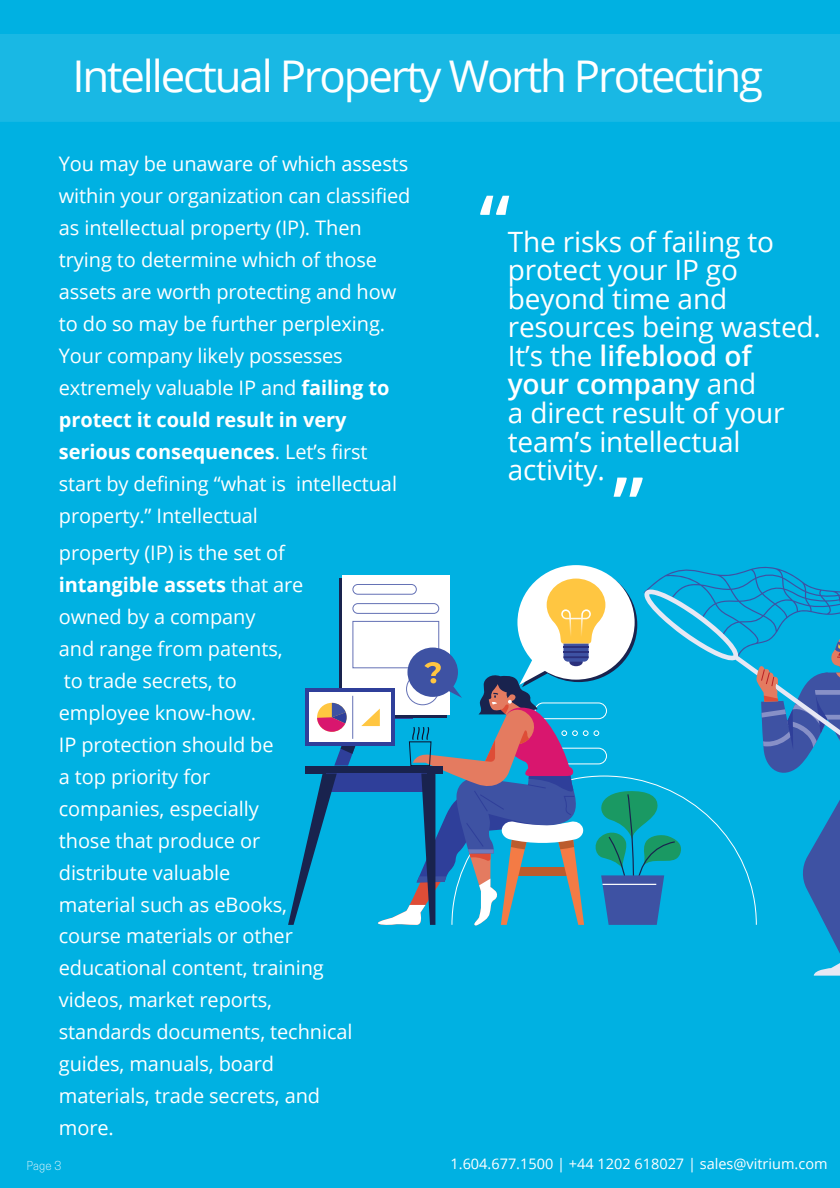
<style>
.page{position:relative;width:840px;height:1188px;background:#00b1e2}
.page>*{position:absolute;margin:0;border:0;box-sizing:border-box;transform-origin:0 0}
.t1{font:600 78.4px "Open Sans";color:#fff}
.t2{font:43.6px "Open Sans";letter-spacing:-.05em;color:#fff}
.t3{font:28px/28.4px "Open Sans";letter-spacing:-.005em;color:#fff}
.t4{font:20px/32px "Open Sans";letter-spacing:-.005em;color:#fff}
.t5{font:14.4px "Open Sans";color:#fff}
.t6{font:300 11.6px "Cooper Hewitt";color:#fff}
.s1{font-weight:700}
.s2{font-weight:600}
</style>
<div class="page">
<div style="left:0;top:34px;width:840px;height:88px;background:#19b8e4"></div>
<svg style="left:288px;top:565px;width:552px;height:411px"></svg>
<h2 class="t2" style="left:73px;top:47px;width:692px">Intellectual Property Worth Protecting</h2>
<p class="t4" style="left:59px;top:147px;width:353px">You may be unaware of which assests within your organization can classified as intellectual property (IP). Then trying to determine which of those assets are worth protecting and how to do so may be further perplexing.<br>Your company likely possesses extremely valuable IP and <span class="s1">failing to protect it could result in very serious consequences</span>. Let’s first start by defining “what is intellectual property.” Intellectual</p>
<p class="t4" style="left:59px;top:536px;width:246px">property (IP) is the set of <span class="s1">intangible assets</span> that are owned by a company<br>and range from patents, to trade secrets, to employee know-how.<br>IP protection should be<br>a top priority for companies, especially those that produce or distribute valuable material such as eBooks,</p>
<h1 class="t1" style="left:479px;top:169px;width:33px">“</h1>
<h3 class="t3" style="left:508px;top:227px;width:315px">The risks of failing to protect your IP go beyond time and resources being wasted.<br>It’s the <span class="s2">lifeblood of<br>your company</span> and<br>a direct result of your team’s intellectual activity.</h3>
<h1 class="t1" style="left:613px;top:451px;width:33px">”</h1>
<p class="t4" style="left:59px;top:919px;width:295px">course materials or other educational content, training videos, market reports, standards documents, technical guides, manuals, board materials, trade secrets, and more.</p>
<p class="t6" style="left:27px;top:1159px;width:36px">Page 3</p>
<p class="t5" style="left:451px;top:1154px;width:379px">1.604.677.1500 | +44 1202 618027 | sales@vitrium.com</p>
</div>
